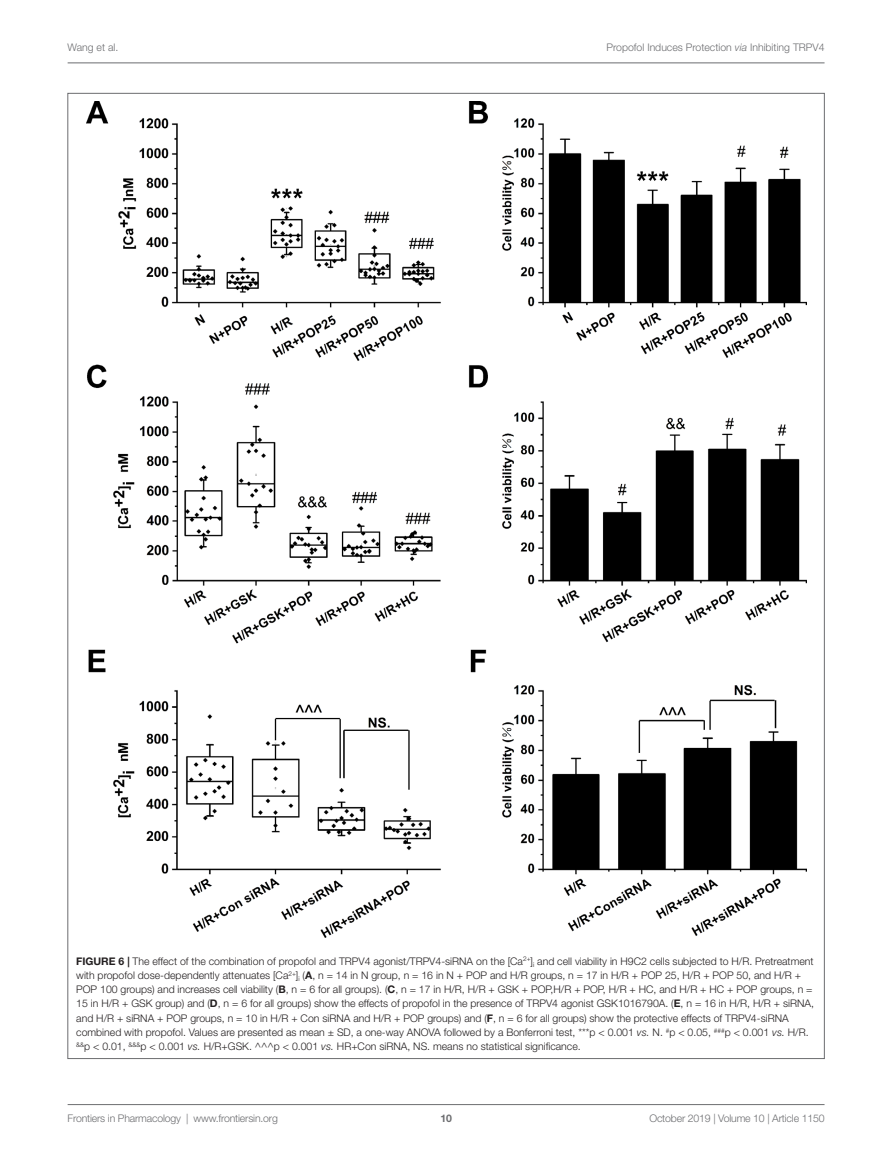
<style>
.page{position:relative;width:893px;height:1170px;background:#fff}
.page>*{position:absolute;margin:0;border:0;box-sizing:border-box;transform-origin:0 0}
.FC{font:300 10.5px/14.2px "Helvetica Neue LT Std";color:#231f20}
.t1{font:300 10.5px "Helvetica Neue LT Std";letter-spacing:-.015em;color:#6c6d70}
.t2{font:700 10.5px "Helvetica Neue LT Std";color:#6c6d70}
.s1{font-style:italic}
.s2{font-weight:700}
</style>
<div class="page">
<hr style="left:68px;top:63px;width:756px;height:1px;background:#6c6d70">
<hr style="left:68px;top:1104px;width:756px;height:1px;background:#6c6d70">
<img style="left:86px;top:102px;width:720px;height:835px">
<p class="t1" style="left:68px;top:41px;width:52px">Wang et al.</p>
<p class="t1" style="left:606px;top:41px;width:220px">Propofol Induces Protection <span class="s1">via</span> Inhibiting TRPV4</p>
<p class="FC" style="left:76px;top:953px;width:739px"><span class="s2">FIGURE 6 |</span> The effect of the combination of propofol and TRPV4 agonist/TRPV4-siRNA on the [Ca<sup>2+</sup>]<sub>i</sub> and cell viability in H9C2 cells subjected to H/R. Pretreatment with propofol dose-dependently attenuates [Ca<sup>2+</sup>]<sub>i</sub> (<span class="s2">A</span>, n = 14 in N group, n = 16 in N + POP and H/R groups, n = 17 in H/R + POP 25, H/R + POP 50, and H/R + POP 100 groups) and increases cell viability (<span class="s2">B</span>, n = 6 for all groups). (<span class="s2">C</span>, n = 17 in H/R, H/R + GSK + POP,H/R + POP, H/R + HC, and H/R + HC + POP groups, n = 15 in H/R + GSK group) and (<span class="s2">D</span>, n = 6 for all groups) show the effects of propofol in the presence of TRPV4 agonist GSK1016790A. (<span class="s2">E</span>, n = 16 in H/R, H/R + siRNA, and H/R + siRNA + POP groups, n = 10 in H/R + Con siRNA and H/R + POP groups) and (<span class="s2">F</span>, n = 6 for all groups) show the protective effects of TRPV4-siRNA combined with propofol. Values are presented as mean ± SD, a one-way ANOVA followed by a Bonferroni test, ***p &lt; 0.001 <span class="s1">vs.</span> N. <sup>#</sup>p &lt; 0.05, <sup>###</sup>p &lt; 0.001 <span class="s1">vs.</span> H/R. <sup>&amp;&amp;</sup>p &lt; 0.01, <sup>&amp;&amp;&amp;</sup>p &lt; 0.001 <span class="s1">vs.</span> H/R+GSK. ^^^p &lt; 0.001 <span class="s1">vs.</span> HR+Con siRNA, NS. means no statistical significance.</p>
<p class="t1" style="left:68px;top:1111px;width:212px">Frontiers in Pharmacology | www.frontiersin.org</p>
<p class="t2" style="left:440px;top:1111px;width:13px">10</p>
<p class="t1" style="left:649px;top:1111px;width:177px">October 2019 | Volume 10 | Article 1150</p>
</div>
